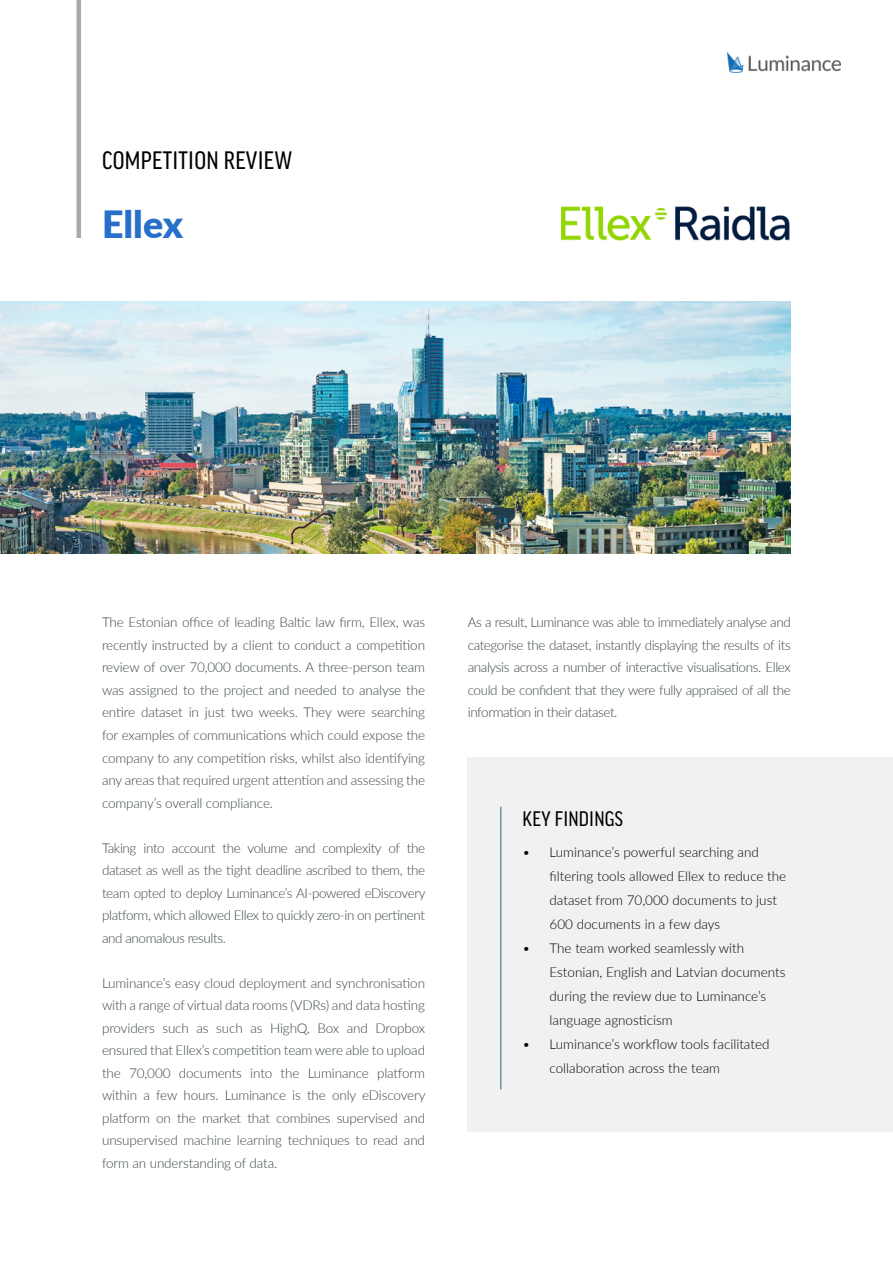
<style>
.page{position:relative;width:893px;height:1263px;background:#fff}
.page>*{position:absolute;margin:0;border:0;box-sizing:border-box;transform-origin:0 0}
.t1{font:900 37.5px "Lato";color:#2770c9}
.t2{font:condensed 27px "Good Headline Pro";letter-spacing:.01em;color:#000}
.t3{font:condensed 22.5px "Good Headline Pro";letter-spacing:.01em;color:#000}
.t4{font:300 13.5px/22.5px "Lato";letter-spacing:-.03em;color:#3a4445;text-align:justify}
.t5{font:300 13.5px/24px "Lato";color:#000}
</style>
<div class="page">
<img style="left:0;top:301px;width:791px;height:252px">
<img style="left:727px;top:52px;width:113px;height:21px">
<hr style="left:77px;top:0;width:4px;height:238px;background:#a7a9ac">
<img style="left:561px;top:206px;width:229px;height:35px">
<div style="left:468px;top:758px;width:425px;height:374px;background:#f1f1f2"></div>
<hr style="left:500px;top:807px;width:1px;height:282px;background:#6e8f9f">
<p class="t2" style="left:102px;top:146px;width:192px">COMPETITION REVIEW</p>
<p class="t1" style="left:102px;top:196px;width:83px">Ellex</p>
<p class="t4" style="left:102px;top:611px;width:325px">The Estonian office of leading Baltic law firm, Ellex, was recently instructed by a client to conduct a competition review of over 70,000 documents. A three-person team was assigned to the project and needed to analyse the entire dataset in just two weeks. They were searching for examples of communications which could expose the company to any competition risks, whilst also identifying any areas that required urgent attention and assessing the company’s overall compliance.</p>
<p class="t4" style="left:102px;top:836px;width:325px">Taking into account the volume and complexity of the dataset as well as the tight deadline ascribed to them, the team opted to deploy Luminance’s AI-powered eDiscovery platform, which allowed Ellex to quickly zero-in on pertinent and anomalous results.</p>
<p class="t4" style="left:102px;top:971px;width:325px">Luminance’s easy cloud deployment and synchronisation with a range of virtual data rooms (VDRs) and data hosting providers such as such as HighQ, Box and Dropbox ensured that Ellex’s competition team were able to upload the 70,000 documents into the Luminance platform within a few hours. Luminance is the only eDiscovery platform on the market that combines supervised and unsupervised machine learning techniques to read and form an understanding of data.</p>
<p class="t4" style="left:468px;top:611px;width:325px">As a result, Luminance was able to immediately analyse and categorise the dataset, instantly displaying the results of its analysis across a number of interactive visualisations. Ellex could be confident that they were fully appraised of all the information in their dataset.</p>
<p class="t3" style="left:523px;top:807px;width:102px">KEY FINDINGS</p>
<p class="t5" style="left:549px;top:839px;width:238px;text-indent:-27px">• Luminance’s powerful searching and filtering tools allowed Ellex to reduce the dataset from 70,000 documents to just 600 documents in a few days</p>
<p class="t5" style="left:549px;top:935px;width:238px;text-indent:-27px">• The team worked seamlessly with Estonian, English and Latvian documents during the review due to Luminance’s language agnosticism</p>
<p class="t5" style="left:549px;top:1031px;width:221px;text-indent:-27px">• Luminance’s workflow tools facilitated collaboration across the team</p>
</div>
